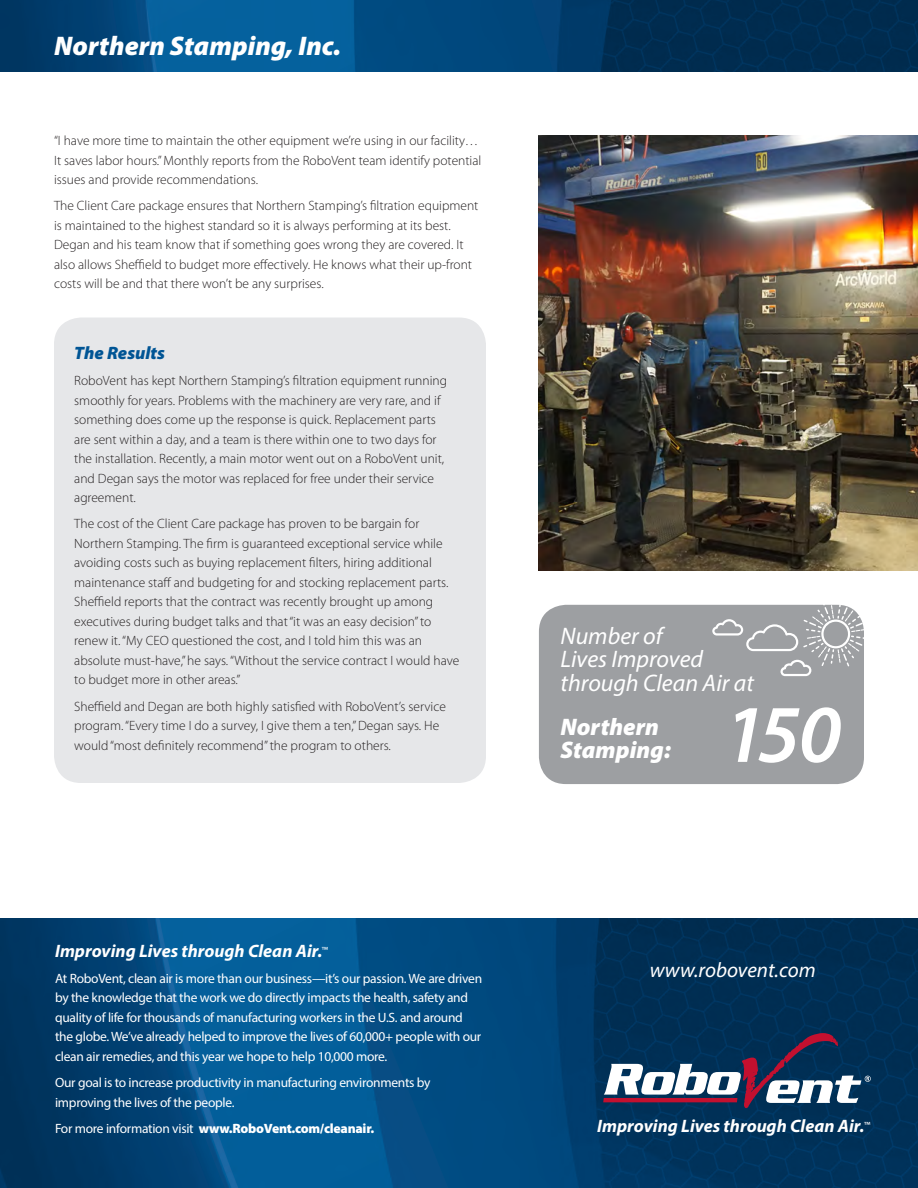
<style>
.page{position:relative;width:918px;height:1188px;background:#fff}
.page>*{position:absolute;margin:0;border:0;box-sizing:border-box;transform-origin:0 0}
.t1{font:italic 600 82.5px "Myriad Pro";color:#fff}
.t2{font:italic 900 27px "Myriad Pro";color:#fff}
.t3{font:italic 24px/22.8px "Myriad Pro";color:#fff}
.t4{font:italic 900 24px/22.8px "Myriad Pro";color:#fff}
.t5{font:italic 21px "Myriad Pro";color:#fff}
.t6{font:italic 700 18px "Myriad Pro";color:#fff}
.t7{font:italic 900 18px "Myriad Pro";color:#005595}
.t8{font:300 13.5px/19.5px "Myriad Pro";color:#231f20}
.t9{font:13.5px/19.5px "Myriad Pro";letter-spacing:-.02em;color:#fff}
.t10{font:900 13.5px "Myriad Pro";letter-spacing:-.02em;color:#fff}
.s1{font-weight:400}
</style>
<div class="page">
<div style="left:54px;top:318px;width:432px;height:465px;background:#e6e7e9;border-radius:27px"></div>
<div style="left:539px;top:605px;width:325px;height:179px;background:#9d9fa2;border-radius:27px"></div>
<img style="left:0;top:918px;width:918px;height:270px">
<img style="left:0;top:0;width:918px;height:71px">
<svg style="left:603px;top:1033px;width:268px;height:75px"></svg>
<img style="left:539px;top:135px;width:379px;height:435px">
<svg style="left:712px;top:604px;width:152px;height:72px"></svg>
<p class="t2" style="left:54px;top:28px;width:289px">Northern Stamping, Inc.</p>
<p class="t8" style="left:54px;top:131px;width:429px">“I have more time to maintain the other equipment we’re using in our facility…<br>It saves labor hours.” Monthly reports from the RoboVent team identify potential issues and provide recommendations.</p>
<p class="t8" style="left:54px;top:196px;width:426px">The Client Care package ensures that Northern Stamping’s filtration equipment is maintained to the highest standard so it is always performing at its best.<br>Degan and his team know that if something goes wrong they are covered. It also allows Sheffield to budget more effectively. He knows what their up-front costs will be and that there won’t be any surprises.</p>
<p class="t7" style="left:74px;top:341px;width:92px">The Results</p>
<p class="t8" style="left:74px;top:371px;width:374px">RoboVent has kept Northern Stamping’s filtration equipment running smoothly for years. Problems with the machinery are very rare, and if something does come up the response is quick. Replacement parts are sent within a day, and a team is there within one to two days for the installation. Recently, a main motor went out on a RoboVent unit, and Degan says the motor was replaced for free under their service agreement.</p>
<p class="t8" style="left:74px;top:514px;width:387px">The cost of the Client Care package has proven to be bargain for Northern Stamping. The firm is guaranteed exceptional service while avoiding costs such as buying replacement filters, hiring additional maintenance staff and budgeting for and stocking replacement parts.<br>Sheffield reports that the contract was recently brought up among executives during budget talks and that “it was an easy decision” to renew it. “My CEO questioned the cost, and I told him this was an absolute must-have,” he says. “Without the service contract I would have to budget more in other areas.”</p>
<p class="t8" style="left:74px;top:696px;width:373px">Sheffield and Degan are both highly satisfied with RoboVent’s service program. “Every time I do a survey, I give them a ten,” Degan says. He would “most definitely recommend” the program to others.</p>
<p class="t6" style="left:55px;top:939px;width:274px">Improving Lives through Clean Air.<sup>™</sup></p>
<p class="t9" style="left:55px;top:968px;width:429px">At RoboVent, clean air is more than our business—it’s our passion. We are driven by the knowledge that the work we do directly impacts the health, safety and quality of life for thousands of manufacturing workers in the U.S. and around the globe. We’ve already helped to improve the lives of 60,000+ people with our clean air remedies, and this year we hope to help 10,000 more.</p>
<p class="t9" style="left:55px;top:1073px;width:377px">Our goal is to increase productivity in manufacturing environments by improving the lives of the people.</p>
<p class="t10" style="left:55px;top:1119px;width:321px"><span class="s1">For more information visit</span> www.RoboVent.com/cleanair.</p>
<p class="t3" style="left:561px;top:624px;width:144px">Number of<br>Lives Improved</p>
<p class="t3" style="left:561px;top:671px;width:195px">through Clean Air at</p>
<p class="t4" style="left:561px;top:715px;width:112px">Northern<br>Stamping:</p>
<p class="t1" style="left:723px;top:682px;width:120px">150</p>
<p class="t5" style="left:650px;top:957px;width:167px">www.robovent.com</p>
<p class="t6" style="left:597px;top:1114px;width:274px">Improving Lives through Clean Air.<sup>™</sup></p>
</div>
